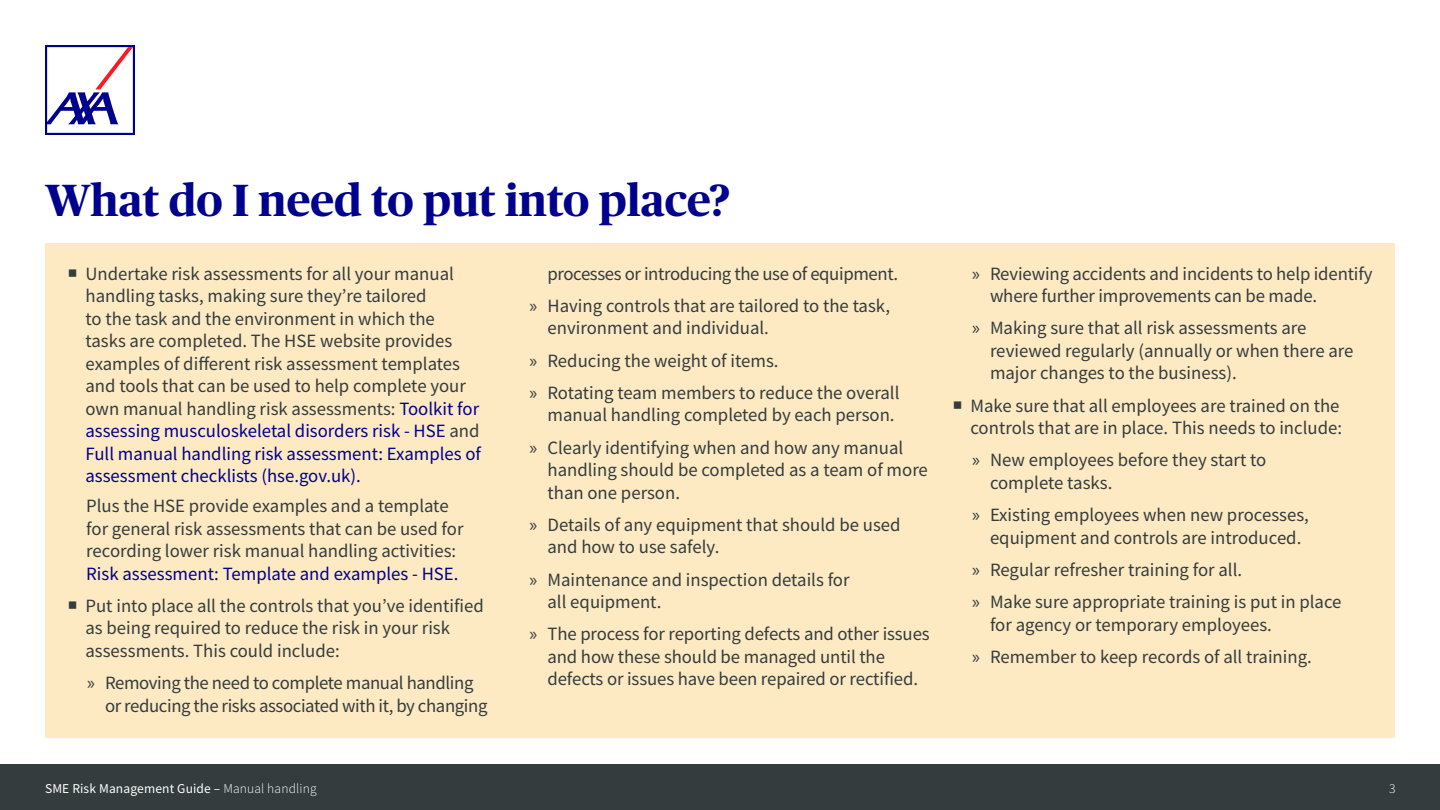
<style>
.page{position:relative;width:1440px;height:810px;background:#fff}
.page>*{position:absolute;margin:0;border:0;box-sizing:border-box;transform-origin:0 0}
.TITLE_-_Page{font:700 45px "Publico Headline";color:#00008f}
.Copy_-_25pt{font:18.75px/22.5px "Source Sans Pro";color:#343c3d}
.Copy_-_25pt-2{font:18.75px/22.5px "Source Sans Pro";letter-spacing:-.02em;color:#343c3d}
.Navigation_-_Documen{font:13.5px "Source Sans Pro";letter-spacing:.01em;color:#fff}
.Navigation_-_Page_Nu{font:300 13.5px "Source Sans Pro";color:#fff}
.s1{color:#00008f}
.s2{font-family:"Myriad Pro"}
.s3{font-weight:300}
</style>
<div class="page">
<div style="left:0;top:765px;width:1440px;height:45px;background:#343c3d"></div>
<div style="left:45px;top:243px;width:1350px;height:495px;background:#fde9c2"></div>
<svg style="left:45px;top:45px;width:90px;height:90px"></svg>
<p class="TITLE_-_Page" style="left:45px;top:168px;width:687px">What do I need to put into place?</p>
<p class="Copy_-_25pt" style="left:86px;top:262px;width:397px;text-indent:-18px">○ Undertake risk assessments for all your manual handling tasks, making sure they’re tailored<br>to the task and the environment in which the<br>tasks are completed. The HSE website provides examples of different risk assessment templates and tools that can be used to help complete your own manual handling risk assessments: <span class="s1">Toolkit for assessing musculoskeletal disorders risk - HSE</span> and <span class="s1">Full manual handling risk assessment: Examples of assessment checklists (hse.gov.uk).</span></p>
<p class="Copy_-_25pt" style="left:86px;top:494px;width:379px">Plus the HSE provide examples and a template for general risk assessments that can be used for recording lower risk manual handling activities:<br><span class="s1">Risk assessment: Template and examples - HSE.</span></p>
<p class="Copy_-_25pt" style="left:86px;top:594px;width:400px;text-indent:-18px">○ Put into place all the controls that you’ve identified as being required to reduce the risk in your risk assessments. This could include:</p>
<p class="Copy_-_25pt-2" style="left:105px;top:671px;width:384px;text-indent:-18px"><span class="s2">»</span> Removing the need to complete manual handling or reducing the risks associated with it, by changing</p>
<p class="Copy_-_25pt-2" style="left:548px;top:262px;width:352px">processes or introducing the use of equipment.</p>
<p class="Copy_-_25pt" style="left:548px;top:294px;width:344px;text-indent:-18px"><span class="s2">»</span> Having controls that are tailored to the task, environment and individual.</p>
<p class="Copy_-_25pt" style="left:530px;top:349px;width:251px"><span class="s2">»</span> Reducing the weight of items.</p>
<p class="Copy_-_25pt" style="left:530px;top:381px;width:371px;text-align:right"><span class="s2">»</span> Rotating team members to reduce the overall manual handling completed by each person.</p>
<p class="Copy_-_25pt" style="left:548px;top:436px;width:382px;text-indent:-18px"><span class="s2">»</span> Clearly identifying when and how any manual handling should be completed as a team of more than one person.</p>
<p class="Copy_-_25pt" style="left:548px;top:513px;width:355px;text-indent:-18px"><span class="s2">»</span> Details of any equipment that should be used and how to use safely.</p>
<p class="Copy_-_25pt" style="left:548px;top:568px;width:304px;text-indent:-18px"><span class="s2">»</span> Maintenance and inspection details for all equipment.</p>
<p class="Copy_-_25pt" style="left:548px;top:623px;width:384px;text-indent:-18px"><span class="s2">»</span> The process for reporting defects and other issues and how these should be managed until the defects or issues have been repaired or rectified.</p>
<p class="Copy_-_25pt" style="left:990px;top:262px;width:384px;text-indent:-18px"><span class="s2">»</span> Reviewing accidents and incidents to help identify where further improvements can be made.</p>
<p class="Copy_-_25pt" style="left:990px;top:317px;width:365px;text-indent:-18px"><span class="s2">»</span> Making sure that all risk assessments are reviewed regularly (annually or when there are major changes to the business).</p>
<p class="Copy_-_25pt" style="left:952px;top:394px;width:391px;text-align:right">○ Make sure that all employees are trained on the controls that are in place. This needs to include:</p>
<p class="Copy_-_25pt" style="left:990px;top:449px;width:278px;text-indent:-18px"><span class="s2">»</span> New employees before they start to complete tasks.</p>
<p class="Copy_-_25pt" style="left:972px;top:503px;width:338px;text-align:center"><span class="s2">»</span> Existing employees when new processes, equipment and controls are introduced.</p>
<p class="Copy_-_25pt" style="left:972px;top:558px;width:272px"><span class="s2">»</span> Regular refresher training for all.</p>
<p class="Copy_-_25pt" style="left:990px;top:590px;width:353px;text-indent:-18px"><span class="s2">»</span> Make sure appropriate training is put in place for agency or temporary employees.</p>
<p class="Copy_-_25pt" style="left:972px;top:645px;width:341px"><span class="s2">»</span> Remember to keep records of all training.</p>
<p class="Navigation_-_Documen" style="left:45px;top:779px;width:273px">SME Risk Management Guide – <span class="s3">Manual handling</span></p>
<p class="Navigation_-_Page_Nu" style="left:1389px;top:780px;width:8px">3</p>
</div>
